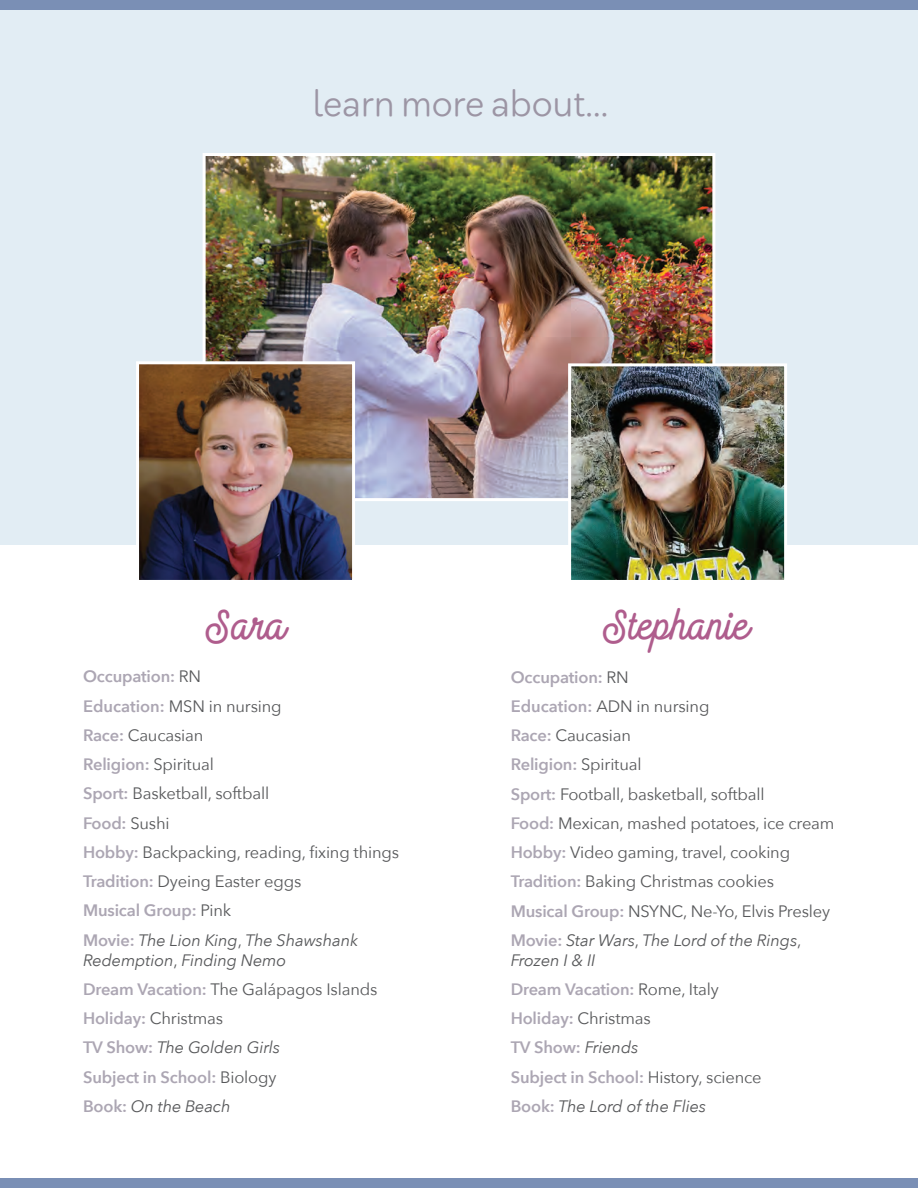
<style>
.page{position:relative;width:918px;height:1188px;background:#fff}
.page>*{position:absolute;margin:0;border:0;box-sizing:border-box;transform-origin:0 0}
.t1{font:45px "Aromatica Script";color:#af5d8d}
.t2{font:600 36px "Aromatica";color:#9c95a4}
.t3{font:16.5px/29.2px "Avenir Next";letter-spacing:-.01em;color:#57585a}
.t4{font:600 16.5px/29.2px "Avenir Next";letter-spacing:-.01em;color:#aca6b3}
.s1{font-weight:600;color:#aca6b3}
.s2{font-style:italic}
.s3{font-weight:400;font-style:italic;color:#57585a}
.s4{font-weight:400;color:#57585a}
</style>
<div class="page">
<div style="left:0;top:9px;width:918px;height:535px;background:#e2edf4"></div>
<img style="left:207px;top:157px;width:504px;height:340px">
<div style="left:203px;top:153px;width:512px;height:348px;border:3px solid #fff"></div>
<img style="left:140px;top:365px;width:211px;height:214px">
<div style="left:136px;top:361px;width:219px;height:222px;border:3px solid #fff"></div>
<img style="left:572px;top:367px;width:211px;height:212px">
<div style="left:568px;top:363px;width:219px;height:220px;border:3px solid #fff"></div>
<div style="left:0;top:0;width:918px;height:9px;background:#7a8fb5"></div>
<div style="left:0;top:1179px;width:918px;height:9px;background:#7a8fb5"></div>
<h2 class="t2" style="left:313px;top:81px;width:297px">learn more about...</h2>
<h1 class="t1" style="left:196px;top:597px;width:88px">Sara</h1>
<h1 class="t1" style="left:594px;top:597px;width:154px">Stephanie</h1>
<p class="t3" style="left:83px;top:661px;width:318px"><span class="s1">Occupation:</span> RN<br><span class="s1">Education:</span> MSN in nursing<br><span class="s1">Race:</span> Caucasian<br><span class="s1">Religion:</span> Spiritual<br><span class="s1">Sport:</span> Basketball, softball<br><span class="s1">Food:</span> Sushi<br><span class="s1">Hobby:</span> Backpacking, reading, fixing things<br><span class="s1">Tradition:</span> Dyeing Easter eggs<br><span class="s1">Musical Group:</span> Pink<br><span class="s1">Movie:</span> <span class="s2">The Lion King</span>, <span class="s2">The Shawshank</span></p>
<p class="t4" style="left:83px;top:945px;width:296px"><span class="s3">Redemption</span><span class="s4">,</span> <span class="s3">Finding Nemo<br></span>Dream Vacation: <span class="s4">The Galápagos Islands<br></span>Holiday: <span class="s4">Christmas<br></span>TV Show: <span class="s3">The Golden Girls<br></span>Subject in School: <span class="s4">Biology<br></span>Book: <span class="s3">On the Beach</span></p>
<p class="t3" style="left:511px;top:661px;width:325px"><span class="s1">Occupation:</span> RN<br><span class="s1">Education:</span> ADN in nursing<br><span class="s1">Race:</span> Caucasian<br><span class="s1">Religion:</span> Spiritual<br><span class="s1">Sport:</span> Football, basketball, softball<br><span class="s1">Food:</span> Mexican, mashed potatoes, ice cream<br><span class="s1">Hobby:</span> Video gaming, travel, cooking<br><span class="s1">Tradition:</span> Baking Christmas cookies<br><span class="s1">Musical Group:</span> NSYNC, Ne-Yo, Elvis Presley<br><span class="s1">Movie:</span> <span class="s2">Star Wars</span>, <span class="s2">The Lord of the Rings</span>,</p>
<p class="t4" style="left:511px;top:945px;width:252px"><span class="s3">Frozen I &amp; II<br></span>Dream Vacation: <span class="s4">Rome, Italy<br></span>Holiday: <span class="s4">Christmas<br></span>TV Show: <span class="s3">Friends<br></span>Subject in School: <span class="s4">History, science<br></span>Book: <span class="s3">The Lord of the Flies</span></p>
</div>
